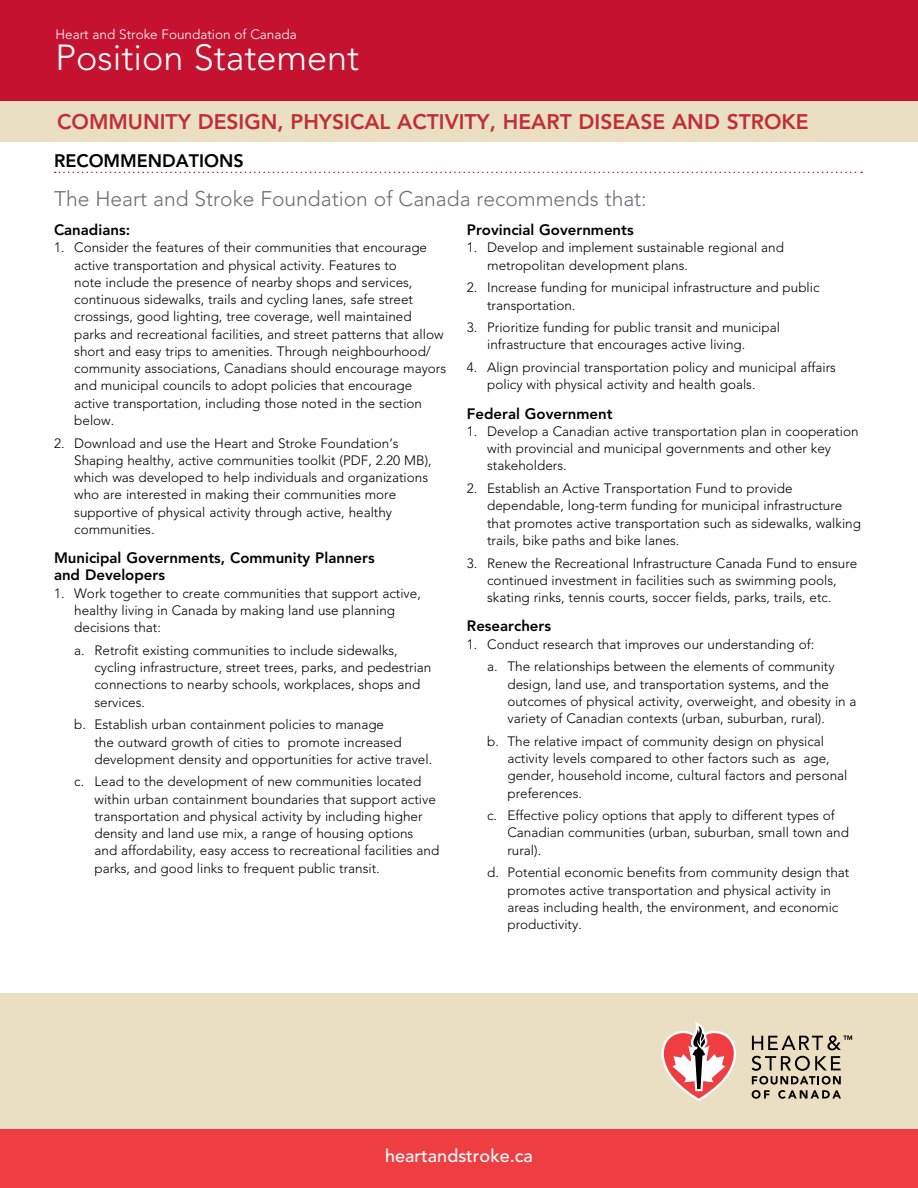
<style>
.page{position:relative;width:918px;height:1188px;background:#fff}
.page>*{position:absolute;margin:0;border:0;box-sizing:border-box;transform-origin:0 0}
.t1{font:300 36px "Avenir";color:#fff}
.t2{font:800 21px "Avenir";color:#c02f38}
.t3{font:300 21px "Avenir";color:#6d6e71}
.t4{font:500 18px "Avenir";color:#fff}
.t5{font:800 18px "Avenir";color:#000}
.t6{font:800 15px/17.2px "Avenir";color:#000}
.t7{font:300 13.5px/17.2px "Avenir";color:#000}
.t8{font:300 13.5px "Avenir";color:#fff}
</style>
<div class="page">
<div style="left:0;top:993px;width:918px;height:140px;background:#eadfc3"></div>
<div style="left:0;top:1129px;width:918px;height:59px;background:#ef3e42"></div>
<svg style="left:752px;top:1056px;width:89px;height:43px"></svg>
<svg style="left:662px;top:1022px;width:74px;height:79px"></svg>
<svg style="left:752px;top:1035px;width:100px;height:15px"></svg>
<div style="left:0;top:0;width:918px;height:142px;background:#c41230"></div>
<div style="left:0;top:101px;width:854px;height:41px;background:#eadfc3"></div>
<div style="left:57px;top:101px;width:861px;height:41px;background:#eadfc3"></div>
<svg style="left:55px;top:172px;width:807px;height:1px"></svg>
<p class="t8" style="left:56px;top:26px;width:243px">Heart and Stroke Foundation of Canada</p>
<h1 class="t1" style="left:56px;top:37px;width:305px">Position Statement</h1>
<h2 class="t2" style="left:57px;top:110px;width:753px">COMMUNITY DESIGN, PHYSICAL ACTIVITY, HEART DISEASE AND STROKE</h2>
<h3 class="t5" style="left:54px;top:150px;width:25px">Recommendations</h3>
<h2 class="t3" style="left:54px;top:186px;width:594px">The Heart and Stroke Foundation of Canada recommends that:</h2>
<p class="t6" style="left:54px;top:221px;width:78px">Canadians:</p>
<p class="t7" style="left:74px;top:239px;width:373px;text-indent:-20px">1. Consider the features of their communities that encourage active transportation and physical activity. Features to<br>note include the presence of nearby shops and services, continuous sidewalks, trails and cycling lanes, safe street crossings, good lighting, tree coverage, well maintained parks and recreational facilities, and street patterns that allow short and easy trips to amenities. Through neighbourhood/ community associations, Canadians should encourage mayors and municipal councils to adopt policies that encourage active transportation, including those noted in the section below.</p>
<p class="t7" style="left:74px;top:434px;width:359px;text-indent:-20px">2. Download and use the Heart and Stroke Foundation’s Shaping healthy, active communities toolkit (PDF, 2.20 MB), which was developed to help individuals and organizations who are interested in making their communities more supportive of physical activity through active, healthy communities.</p>
<p class="t6" style="left:54px;top:549px;width:322px">Municipal Governments, Community Planners and Developers</p>
<p class="t7" style="left:74px;top:584px;width:348px;text-indent:-20px">1. Work together to create communities that support active, healthy living in Canada by making land use planning decisions that:</p>
<p class="t7" style="left:94px;top:642px;width:338px;text-indent:-20px">a. Retrofit existing communities to include sidewalks, cycling infrastructure, street trees, parks, and pedestrian connections to nearby schools, workplaces, shops and services.</p>
<p class="t7" style="left:94px;top:716px;width:339px;text-indent:-20px">b. Establish urban containment policies to manage<br>the outward growth of cities to promote increased development density and opportunities for active travel.</p>
<p class="t7" style="left:94px;top:773px;width:346px;text-indent:-20px">c. Lead to the development of new communities located within urban containment boundaries that support active transportation and physical activity by including higher density and land use mix, a range of housing options and affordability, easy access to recreational facilities and parks, and good links to frequent public transit.</p>
<p class="t6" style="left:467px;top:221px;width:168px">Provincial Governments</p>
<p class="t7" style="left:487px;top:239px;width:298px;text-indent:-20px">1. Develop and implement sustainable regional and metropolitan development plans.</p>
<p class="t7" style="left:487px;top:279px;width:334px;text-indent:-20px">2. Increase funding for municipal infrastructure and public transportation.</p>
<p class="t7" style="left:487px;top:319px;width:294px;text-indent:-20px">3. Prioritize funding for public transit and municipal infrastructure that encourages active living.</p>
<p class="t7" style="left:487px;top:359px;width:350px;text-indent:-20px">4. Align provincial transportation policy and municipal affairs policy with physical activity and health goals.</p>
<p class="t6" style="left:467px;top:405px;width:147px">Federal Government</p>
<p class="t7" style="left:487px;top:423px;width:373px;text-indent:-20px">1. Develop a Canadian active transportation plan in cooperation with provincial and municipal governments and other key stakeholders.</p>
<p class="t7" style="left:487px;top:480px;width:375px;text-indent:-20px">2. Establish an Active Transportation Fund to provide dependable, long-term funding for municipal infrastructure that promotes active transportation such as sidewalks, walking trails, bike paths and bike lanes.</p>
<p class="t7" style="left:467px;top:554px;width:392px;text-align:center">3. Renew the Recreational Infrastructure Canada Fund to ensure continued investment in facilities such as swimming pools, skating rinks, tennis courts, soccer fields, parks, trails, etc.</p>
<p class="t6" style="left:467px;top:618px;width:86px">Researchers</p>
<p class="t7" style="left:487px;top:633px;width:349px;line-height:22.6px;text-indent:-20px">1. Conduct research that improves our understanding of:<br>a. The relationships between the elements of community</p>
<p class="t7" style="left:507px;top:675px;width:351px">design, land use, and transportation systems, and the outcomes of physical activity, overweight, and obesity in a variety of Canadian contexts (urban, suburban, rural).</p>
<p class="t7" style="left:507px;top:732px;width:342px;text-indent:-20px">b. The relative impact of community design on physical activity levels compared to other factors such as age, gender, household income, cultural factors and personal preferences.</p>
<p class="t7" style="left:507px;top:807px;width:343px;text-indent:-20px">c. Effective policy options that apply to different types of<br>Canadian communities (urban, suburban, small town and rural).</p>
<p class="t7" style="left:507px;top:864px;width:343px;text-indent:-20px">d. Potential economic benefits from community design that promotes active transportation and physical activity in areas including health, the environment, and economic productivity.</p>
<h3 class="t4" style="left:385px;top:1145px;width:149px">heartandstroke.ca</h3>
</div>
